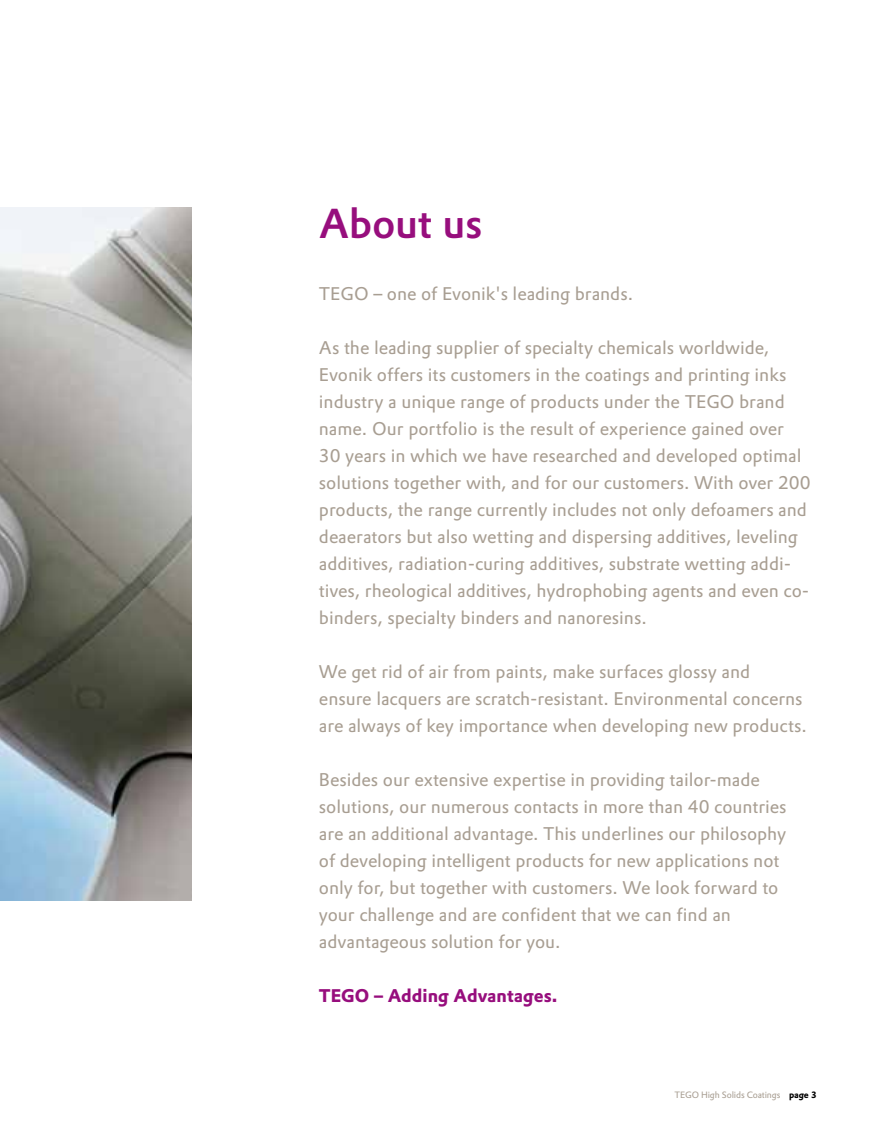
<style>
.page{position:relative;width:893px;height:1127px;background:#fff}
.page>*{position:absolute;margin:0;border:0;box-sizing:border-box;transform-origin:0 0}
.t1{font:500 40.95px "Evonik Prokyon";letter-spacing:-.01em;color:#970e7d}
.t2{font:18px/27px "Evonik Prokyon";color:#a89e92}
.t3{font:700 18px "Evonik Prokyon";color:#970e7d}
.t4{font:9px "Evonik Prokyon";letter-spacing:-.015em;color:#a89e92}
.s1{font-weight:700;color:#000}
</style>
<div class="page">
<img style="left:0;top:207px;width:191px;height:693px">
<h1 class="t1" style="left:319px;top:191px;width:165px">About us</h1>
<p class="t2" style="left:319px;top:279px;width:316px">TEGO – one of Evonik's leading brands.</p>
<p class="t2" style="left:319px;top:333px;width:493px">As the leading supplier of specialty chemicals worldwide, Evonik offers its customers in the coatings and printing inks industry a unique range of products under the TEGO brand name. Our portfolio is the result of experience gained over<br>30 years in which we have researched and developed optimal solutions together with, and for our customers. With over 200 products, the range currently includes not only defoamers and deaerators but also wetting and dispersing additives, leveling additives, radiation-curing additives, substrate wetting addi&shy;tives, rheological additives, hydrophobing agents and even co&shy;binders, specialty binders and nanoresins.</p>
<p class="t2" style="left:319px;top:657px;width:489px">We get rid of air from paints, make surfaces glossy and ensure lacquers are scratch-resistant. Environmental concerns are always of key importance when developing new products.</p>
<p class="t2" style="left:319px;top:765px;width:469px">Besides our extensive expertise in providing tailor-made solutions, our numerous contacts in more than 40 countries are an additional advantage. This underlines our philosophy of developing intelligent products for new applications not only for, but together with customers. We look forward to your challenge and are confident that we can find an advantageous solution for you.</p>
<p class="t3" style="left:319px;top:981px;width:240px">TEGO – Adding Advantages.</p>
<p class="t4" style="left:675px;top:1088px;width:143px">TEGO High Solids Coatings <span class="s1">page 3</span></p>
</div>
